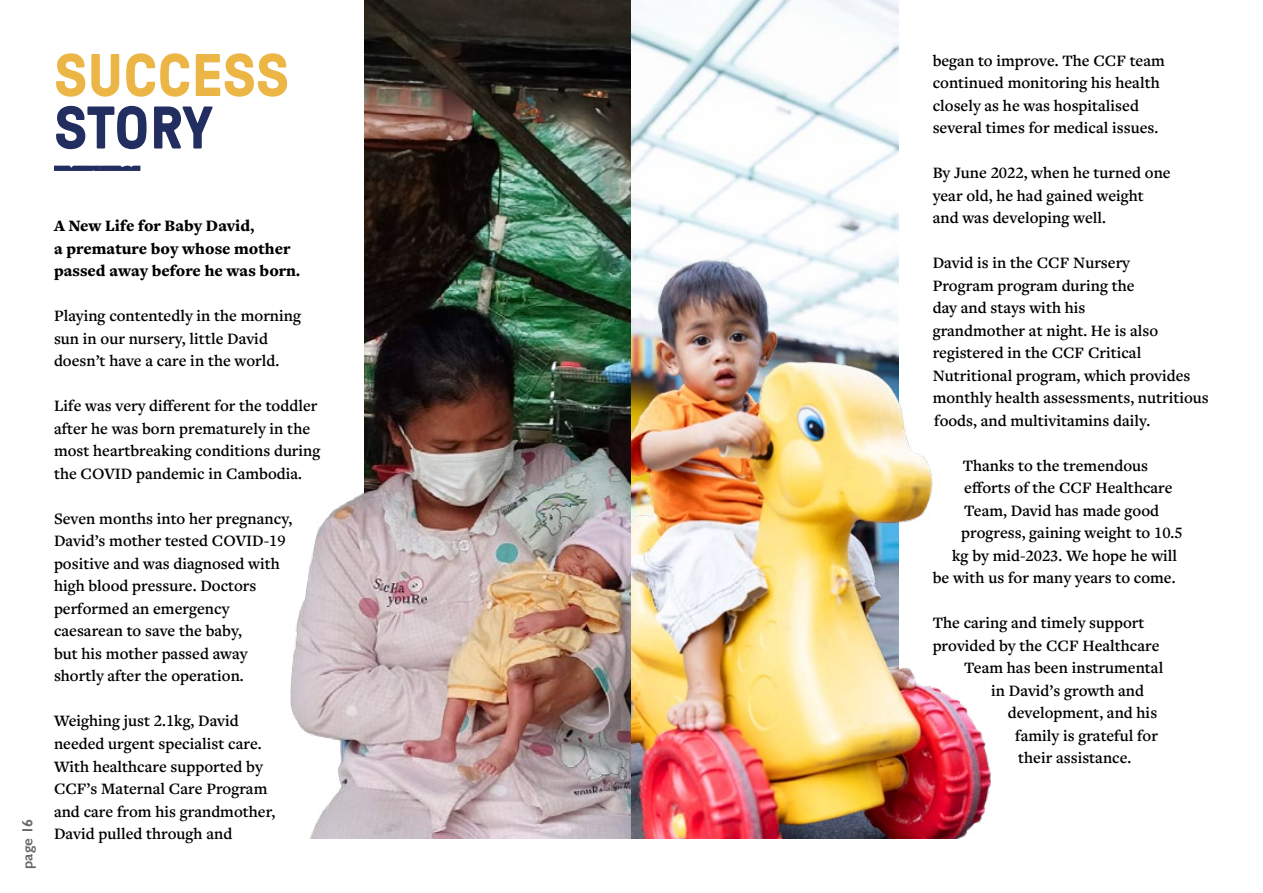
<style>
.page{position:relative;width:1263px;height:893px;background:#fff}
.page>*{position:absolute;margin:0;border:0;box-sizing:border-box;transform-origin:0 0}
.t1{font:700 60px "GT Pressura Pro";letter-spacing:.005em;color:#ecb646}
.t2{font:700 60px "GT Pressura Pro";letter-spacing:-.01em;color:#222d60}
.t3{font:600 16.5px/22.5px "Freight Text Pro";color:#000}
.t4{font:900 16.5px/22.5px "Freight Text Pro";color:#000}
.t5{font:600 15px "Gill Sans";letter-spacing:.005em;color:#333}
</style>
<div class="page">
<svg style="left:54px;top:166px;width:86px;height:5px"></svg>
<img style="left:365px;top:0;width:533px;height:839px">
<img style="left:290px;top:274px;width:249px;height:565px">
<img style="left:631px;top:238px;width:359px;height:601px">
<h1 class="t1" style="left:54px;top:43px;width:236px">SUCCESS</h1>
<h1 class="t2" style="left:54px;top:95px;width:160px">STORY</h1>
<p class="t5" style="left:18px;top:869px;width:52px;rotate:-90deg">page 16</p>
<p class="t4" style="left:54px;top:214px;width:247px">A New Life for Baby David,<br>a premature boy whose mother passed away before he was born.</p>
<p class="t3" style="left:54px;top:304px;width:249px">Playing contentedly in the morning sun in our nursery, little David doesn’t have a care in the world.</p>
<p class="t3" style="left:54px;top:394px;width:268px">Life was very different for the toddler after he was born prematurely in the most heartbreaking conditions during the COVID pandemic in Cambodia.</p>
<p class="t3" style="left:54px;top:507px;width:240px">Seven months into her pregnancy,<br>David’s mother tested COVID-19 positive and was diagnosed with high blood pressure. Doctors performed an emergency caesarean to save the baby,<br>but his mother passed away shortly after the operation.</p>
<p class="t3" style="left:54px;top:709px;width:223px">Weighing just 2.1kg, David needed urgent specialist care.<br>With healthcare supported by<br>CCF’s Maternal Care Program and care from his grandmother,<br>David pulled through and</p>
<p class="t3" style="left:933px;top:48px;width:234px">began to improve. The CCF team continued monitoring his health closely as he was hospitalised several times for medical issues.</p>
<p class="t3" style="left:933px;top:161px;width:240px">By June 2022, when he turned one year old, he had gained weight and was developing well.</p>
<p class="t3" style="left:933px;top:251px;width:278px">David is in the CCF Nursery<br>Program program during the<br>day and stays with his<br>grandmother at night. He is also registered in the CCF Critical<br>Nutritional program, which provides monthly health assessments, nutritious foods, and multivitamins daily.</p>
<p class="t3" style="left:963px;top:453px;width:187px">Thanks to the tremendous</p>
<p class="t3" style="left:964px;top:476px;width:210px">efforts of the CCF Healthcare</p>
<p class="t3" style="left:964px;top:498px;width:196px">Team, David has made good</p>
<p class="t3" style="left:961px;top:521px;width:223px">progress, gaining weight to 10.5</p>
<p class="t3" style="left:952px;top:543px;width:226px">kg by mid-2023. We hope he will</p>
<p class="t3" style="left:933px;top:566px;width:244px">be with us for many years to come.</p>
<p class="t3" style="left:933px;top:611px;width:213px">The caring and timely support</p>
<p class="t3" style="left:933px;top:633px;width:228px">provided by the CCF Healthcare</p>
<p class="t3" style="left:964px;top:656px;width:201px">Team has been instrumental</p>
<p class="t3" style="left:991px;top:678px;width:154px">in David’s growth and</p>
<p class="t3" style="left:1008px;top:701px;width:151px">development, and his</p>
<p class="t3" style="left:1015px;top:723px;width:144px">family is grateful for</p>
<p class="t3" style="left:1018px;top:746px;width:115px">their assistance.</p>
</div>
